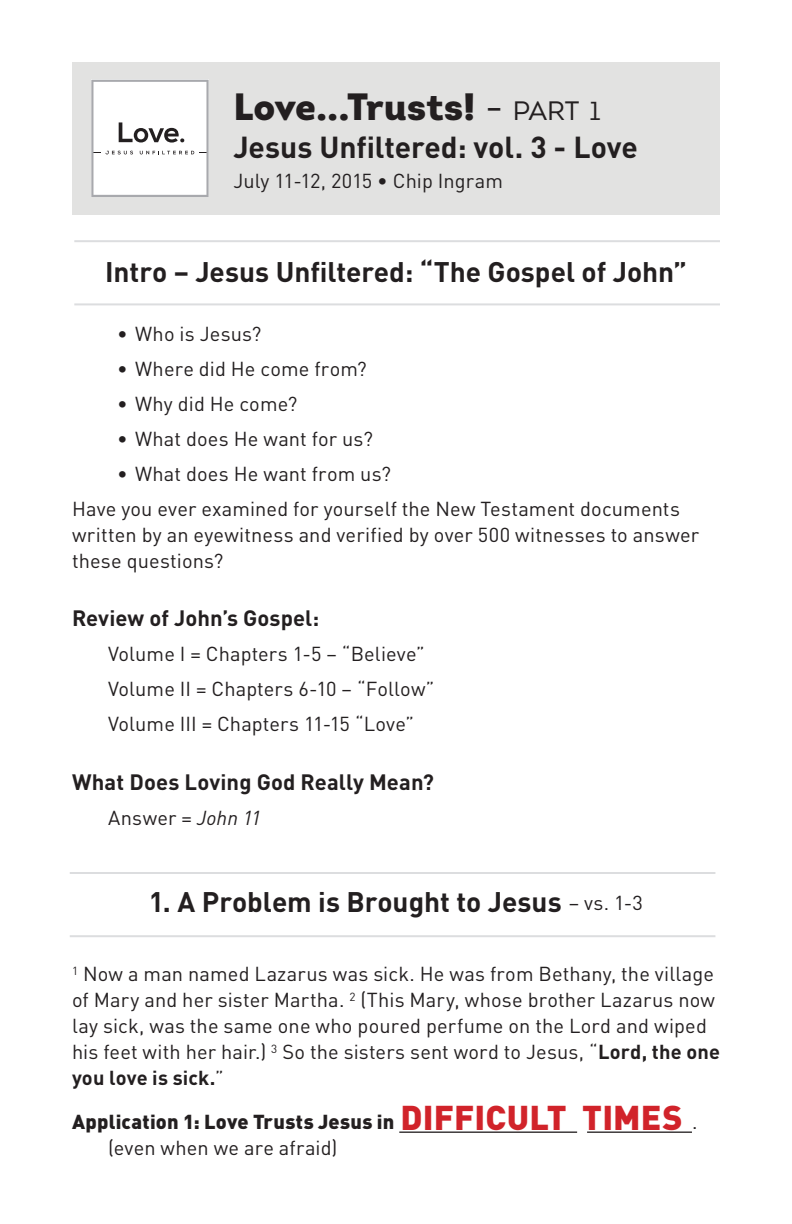
<style>
.page{position:relative;width:792px;height:1224px;background:#fff}
.page>*{position:absolute;margin:0;border:0;box-sizing:border-box;transform-origin:0 0}
.t1{font:900 38px "Intro";letter-spacing:-.005em;color:#231f20}
.t2{font:900 34px "DINOT";letter-spacing:.005em;color:#d1232a}
.t3{font:700 30px "DINOT";letter-spacing:-.005em;color:#231f20}
.t4{font:700 28px "DINOT";color:#231f20}
.t5{font:700 22px "DINOT";letter-spacing:.005em;color:#231f20}
.t6{font:20px/26px "DINOT";letter-spacing:.005em;color:#231f20}
.t7{font:900 20px "DINOT";letter-spacing:.01em;color:#231f20}
.s1{font-weight:400}
.s2{font-weight:400;font-size:26.6px}
.s3{font-weight:400;font-size:26px}
.s4{font-style:italic}
.s5{font-weight:400;font-size:20px}
.s6{font-weight:700}
</style>
<div class="page">
<div style="left:72px;top:62px;width:648px;height:153px;background:#e2e2e1"></div>
<hr style="left:399px;top:1132px;width:178px;height:1px;background:#231f20">
<hr style="left:587px;top:1132px;width:105px;height:1px;background:#231f20">
<hr style="left:74px;top:240px;width:646px;height:2px;background:#dcdddf">
<hr style="left:74px;top:303px;width:646px;height:2px;background:#dcdddf">
<hr style="left:70px;top:872px;width:645px;height:2px;background:#dcdddf">
<hr style="left:70px;top:935px;width:645px;height:2px;background:#dcdddf">
<svg style="left:91px;top:80px;width:118px;height:117px;background:#efeff0"></svg>
<h1 class="t1" style="left:233px;top:82px;width:369px">Love...Trusts! <span class="s1">-</span> <span class="s2">part</span> <span class="s3">1</span></h1>
<h3 class="t3" style="left:233px;top:128px;width:406px">Jesus Unfiltered: vol. 3 - Love</h3>
<p class="t6" style="left:233px;top:168px;width:271px">July 11-12, 2015 • Chip Ingram</p>
<h3 class="t4" style="left:105px;top:253px;width:583px">Intro – Jesus Unfiltered: “The Gospel of John”</h3>
<p class="t6" style="left:117px;top:321px;width:146px">• Who is Jesus?</p>
<p class="t6" style="left:117px;top:356px;width:251px">• Where did He come from?</p>
<p class="t6" style="left:117px;top:391px;width:182px">• Why did He come?</p>
<p class="t6" style="left:117px;top:426px;width:257px">• What does He want for us?</p>
<p class="t6" style="left:72px;top:456px;width:609px;line-height:35px;text-indent:45px">• What does He want from us?<br>Have you ever examined for yourself the New Testament documents</p>
<p class="t6" style="left:72px;top:522px;width:629px">written by an eyewitness and verified by over 500 witnesses to answer these questions?</p>
<p class="t5" style="left:72px;top:604px;width:249px">Review of John’s Gospel:</p>
<p class="t6" style="left:108px;top:636px;width:328px;line-height:35px">Volume I = Chapters 1-5 – “Believe”<br>Volume II = Chapters 6-10 – “Follow”<br>Volume III = Chapters 11-15 “Love”</p>
<p class="t5" style="left:72px;top:768px;width:364px">What Does Loving God Really Mean?</p>
<p class="t6" style="left:108px;top:805px;width:154px">Answer = <span class="s4">John 11</span></p>
<h3 class="t4" style="left:149px;top:884px;width:496px">1. A Problem is Brought to Jesus <span class="s5">– vs. 1-3</span></h3>
<p class="t6" style="left:72px;top:961px;width:650px"><sup>1</sup> Now a man named Lazarus was sick. He was from Bethany, the village of Mary and her sister Martha. <sup>2</sup> (This Mary, whose brother Lazarus now lay sick, was the same one who poured perfume on the Lord and wiped his feet with her hair.) <sup>3</sup> So the sisters sent word to Jesus, “<span class="s6">Lord, the one you love is sick.</span>”</p>
<p class="t7" style="left:72px;top:1109px;width:324px">Application 1: Love Trusts Jesus in</p>
<h2 class="t2" style="left:401px;top:1095px;width:284px">DIFFICULT TIMES</h2>
<p class="t6" style="left:692px;top:1109px;width:7px">.</p>
<p class="t6" style="left:108px;top:1135px;width:231px">(even when we are afraid)</p>
</div>
